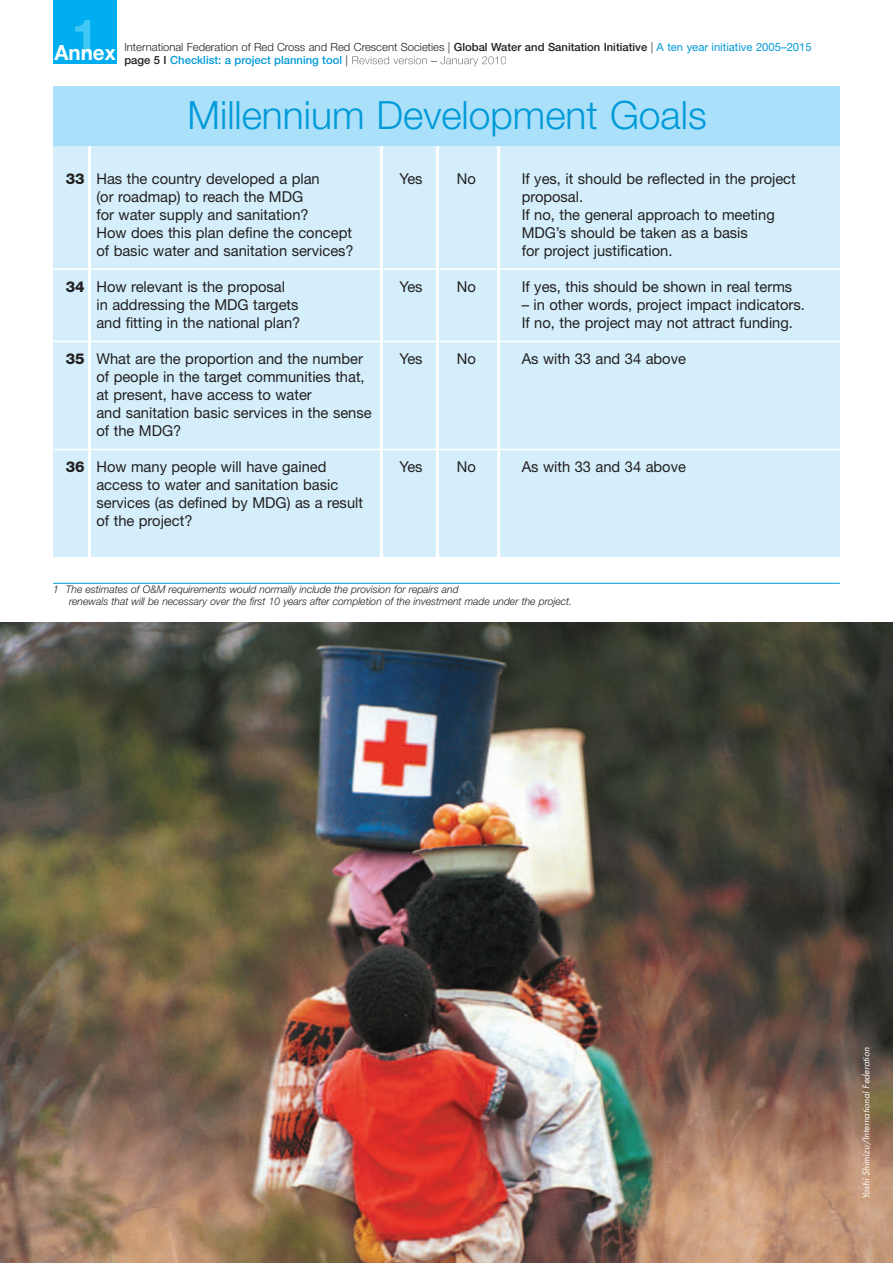
<style>
.page{position:relative;width:893px;height:1263px;background:#fff}
.page>*{position:absolute;margin:0;border:0;box-sizing:border-box;transform-origin:0 0}
.t1{font:300 39px "Helvetica Neue";color:#009ad9}
.t2{font:15px/18px "Helvetica Neue";color:#231f20}
.t3{font:300 11.25px/13.5px "Helvetica Neue";color:#231f20}
.t4{font:italic 300 10.5px/12.6px "Helvetica Neue";color:#231f20}
.t5{font:italic 9px "Futura";color:#fff}
.s1{font-weight:500}
.s2{font-weight:400;color:#009ad9}
.s3{font-weight:500;color:#009ad9}
.s4{font-weight:800}
</style>
<div class="page">
<div style="left:53px;top:144px;width:787px;height:413px;background:#d4effb"></div>
<div style="left:53px;top:0;width:64px;height:64px;background:#00aeef"></div>
<hr style="left:88px;top:85px;width:3px;height:496px;background:#fff">
<hr style="left:380px;top:85px;width:3px;height:496px;background:#fff">
<hr style="left:436px;top:85px;width:3px;height:496px;background:#fff">
<hr style="left:497px;top:85px;width:3px;height:496px;background:#fff">
<hr style="left:42px;top:268px;width:805px;height:2px;background:#fff">
<hr style="left:42px;top:341px;width:805px;height:1px;background:#fff">
<hr style="left:41px;top:449px;width:805px;height:1px;background:#fff">
<div style="left:53px;top:87px;width:787px;height:59px;background:#aae0f9"></div>
<svg style="left:75px;top:20px;width:15px;height:33px"></svg>
<svg style="left:352px;top:56px;width:154px;height:10px"></svg>
<img style="left:0;top:622px;width:893px;height:641px">
<hr style="left:53px;top:583px;width:787px;height:1px;background:#009ad9">
<p class="t3" style="left:54px;top:41px;width:759px;text-indent:70px">International Federation of Red Cross and Red Crescent Societies | <span class="s1">Global Water and Sanitation Initiative</span> | <span class="s2">A ten year initiative 2005–2015<br></span><sup>Annex</sup> <span class="s1">page 5 I</span> <span class="s3">Checklist: a project planning tool</span> |</p>
<h1 class="t1" style="left:188px;top:102px;width:521px">Millennium Development Goals</h1>
<p class="t2" style="left:66px;top:171px;width:256px"><span class="s4">33</span> Has the country developed a plan</p>
<p class="t2" style="left:400px;top:171px;width:25px">Yes</p>
<p class="t2" style="left:457px;top:171px;width:21px">No</p>
<p class="t2" style="left:522px;top:171px;width:276px">If yes, it should be reflected in the project</p>
<p class="t2" style="left:96px;top:189px;width:208px">(or roadmap) to reach the MDG</p>
<p class="t2" style="left:522px;top:189px;width:63px">proposal.</p>
<p class="t2" style="left:96px;top:207px;width:214px">for water supply and sanitation?</p>
<p class="t2" style="left:522px;top:207px;width:255px">If no, the general approach to meeting</p>
<p class="t2" style="left:96px;top:225px;width:257px">How does this plan define the concept</p>
<p class="t2" style="left:522px;top:225px;width:228px">MDG’s should be taken as a basis</p>
<p class="t2" style="left:96px;top:243px;width:259px">of basic water and sanitation services?</p>
<p class="t2" style="left:522px;top:243px;width:152px">for project justification.</p>
<p class="t2" style="left:66px;top:279px;width:221px"><span class="s4">34</span> How relevant is the proposal</p>
<p class="t2" style="left:400px;top:279px;width:25px">Yes</p>
<p class="t2" style="left:457px;top:279px;width:21px">No</p>
<p class="t2" style="left:522px;top:279px;width:272px">If yes, this should be shown in real terms</p>
<p class="t2" style="left:96px;top:297px;width:204px">in addressing the MDG targets</p>
<p class="t2" style="left:522px;top:297px;width:285px">– in other words, project impact indicators.</p>
<p class="t2" style="left:96px;top:315px;width:206px">and fitting in the national plan?</p>
<p class="t2" style="left:522px;top:315px;width:273px">If no, the project may not attract funding.</p>
<p class="t2" style="left:66px;top:351px;width:299px"><span class="s4">35</span> What are the proportion and the number</p>
<p class="t2" style="left:400px;top:351px;width:25px">Yes</p>
<p class="t2" style="left:457px;top:351px;width:21px">No</p>
<p class="t2" style="left:522px;top:351px;width:166px">As with 33 and 34 above</p>
<p class="t2" style="left:96px;top:369px;width:277px">of people in the target communities that, at present, have access to water<br>and sanitation basic services in the sense of the MDG?</p>
<p class="t2" style="left:66px;top:459px;width:262px"><span class="s4">36</span> How many people will have gained</p>
<p class="t2" style="left:400px;top:459px;width:25px">Yes</p>
<p class="t2" style="left:457px;top:459px;width:21px">No</p>
<p class="t2" style="left:522px;top:459px;width:166px">As with 33 and 34 above</p>
<p class="t2" style="left:96px;top:477px;width:268px">access to water and sanitation basic services (as defined by MDG) as a result of the project?</p>
<p class="t4" style="left:69px;top:584px;width:505px;text-indent:-16px">1 The estimates of O&amp;M requirements would normally include the provision for repairs and<br>renewals that will be necessary over the first 10 years after completion of the investment made under the project.</p>
<p class="t5" style="left:862px;top:1199px;width:153px;rotate:-90deg">Yoshi Shimizu/International Federation</p>
</div>
